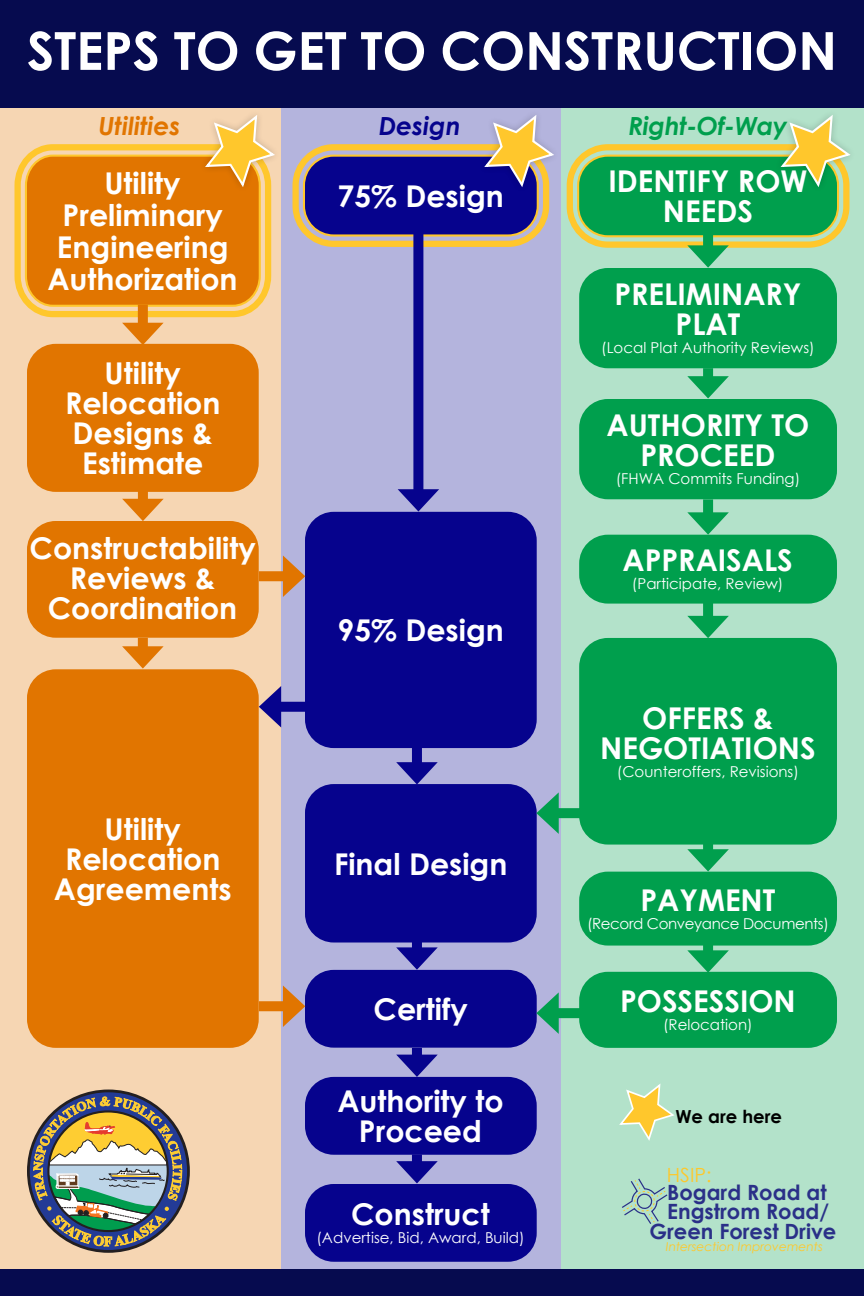
<style>
.page{position:relative;width:864px;height:1296px;background:#fff}
.page>*{position:absolute;margin:0;border:0;box-sizing:border-box;transform-origin:0 0}
.t1{font:700 52.5px "Century Gothic";color:#fff}
.t2{font:700 30px/30px "Century Gothic";color:#fff;text-align:center}
.t3{font:italic 700 25px "Century Gothic";letter-spacing:-.01em;color:#009f4d}
.t4{font:italic 700 25px "Century Gothic";color:#e17500}
.t5{font:italic 700 25px "Century Gothic";color:#06038d}
.t6{font:700 21.05px/19.6px "Century Gothic";color:#2a3088;text-align:center}
.t7{font:19.6px "Century Gothic";color:#fec82b}
.t8{font:700 18px "Century Gothic";color:#000}
.t9{font:15px "Century Gothic";color:#fff}
.t10{font:15px "Century Gothic";letter-spacing:-.025em;color:#fff}
.t11{font:italic 12.25px "Century Gothic";color:#fec82b}
</style>
<div class="page">
<div style="left:0;top:0;width:864px;height:108px;background:#060b4f"></div>
<div style="left:0;top:1269px;width:864px;height:27px;background:#060b4f"></div>
<div style="left:0;top:108px;width:281px;height:1161px;background:#f6d6b3"></div>
<div style="left:561px;top:108px;width:303px;height:1161px;background:#b3e2ca"></div>
<div style="left:281px;top:108px;width:280px;height:1161px;background:#b4b4dd"></div>
<div style="left:27px;top:344px;width:232px;height:148px;background:#e17500;border-radius:29px"></div>
<div style="left:15px;top:144px;width:256px;height:173px;border:6px solid #ffc72c;border-radius:37px"></div>
<div style="left:27px;top:521px;width:232px;height:117px;background:#e17500;border-radius:29px"></div>
<div style="left:27px;top:669px;width:232px;height:379px;background:#e17500;border-radius:29px"></div>
<div style="left:304px;top:156px;width:234px;height:79px;background:#06038d;border-radius:30px"></div>
<div style="left:292px;top:144px;width:257px;height:103px;border:6px solid #ffc72c;border-radius:38px"></div>
<div style="left:303px;top:155px;width:236px;height:82px;border:2px solid #ffc72c;border-radius:30px"></div>
<div style="left:305px;top:512px;width:232px;height:236px;background:#06038d;border-radius:29px"></div>
<div style="left:305px;top:784px;width:232px;height:159px;background:#06038d;border-radius:29px"></div>
<div style="left:305px;top:970px;width:232px;height:78px;background:#06038d;border-radius:29px"></div>
<div style="left:305px;top:1077px;width:232px;height:78px;background:#06038d;border-radius:29px"></div>
<div style="left:305px;top:1184px;width:232px;height:78px;background:#06038d;border-radius:29px"></div>
<div style="left:578px;top:156px;width:260px;height:80px;background:#009f4d;border-radius:30px"></div>
<div style="left:567px;top:144px;width:283px;height:104px;border:6px solid #ffc72c;border-radius:38px"></div>
<div style="left:577px;top:155px;width:262px;height:82px;border:2px solid #ffc72c;border-radius:30px"></div>
<div style="left:579px;top:268px;width:258px;height:100px;background:#009f4d;border-radius:29px"></div>
<div style="left:579px;top:399px;width:258px;height:100px;background:#009f4d;border-radius:29px"></div>
<div style="left:579px;top:535px;width:258px;height:69px;background:#009f4d;border-radius:29px"></div>
<div style="left:579px;top:638px;width:258px;height:207px;background:#009f4d;border-radius:29px"></div>
<div style="left:579px;top:872px;width:258px;height:74px;background:#009f4d;border-radius:29px"></div>
<div style="left:579px;top:972px;width:258px;height:76px;background:#009f4d;border-radius:29px"></div>
<div style="left:138px;top:305px;width:10px;height:24px;background:#e17500"></div>
<svg style="left:122px;top:323px;width:42px;height:21px"></svg>
<div style="left:703px;top:235px;width:10px;height:17px;background:#009f4d"></div>
<svg style="left:687px;top:245px;width:42px;height:23px"></svg>
<div style="left:703px;top:368px;width:10px;height:14px;background:#009f4d"></div>
<svg style="left:687px;top:376px;width:42px;height:23px"></svg>
<div style="left:703px;top:499px;width:10px;height:19px;background:#009f4d"></div>
<svg style="left:687px;top:512px;width:42px;height:23px"></svg>
<div style="left:703px;top:601px;width:10px;height:21px;background:#009f4d"></div>
<svg style="left:687px;top:616px;width:42px;height:22px"></svg>
<div style="left:703px;top:829px;width:10px;height:26px;background:#009f4d"></div>
<svg style="left:687px;top:849px;width:42px;height:23px"></svg>
<div style="left:703px;top:944px;width:10px;height:12px;background:#009f4d"></div>
<svg style="left:687px;top:950px;width:42px;height:22px"></svg>
<div style="left:412px;top:748px;width:10px;height:20px;background:#06038d"></div>
<svg style="left:396px;top:762px;width:42px;height:23px"></svg>
<div style="left:412px;top:942px;width:10px;height:12px;background:#06038d"></div>
<svg style="left:396px;top:947px;width:42px;height:23px"></svg>
<div style="left:412px;top:1048px;width:10px;height:13px;background:#06038d"></div>
<svg style="left:396px;top:1055px;width:42px;height:22px"></svg>
<div style="left:412px;top:1154px;width:10px;height:13px;background:#06038d"></div>
<svg style="left:396px;top:1161px;width:42px;height:23px"></svg>
<div style="left:413px;top:234px;width:10px;height:261px;background:#06038d"></div>
<svg style="left:398px;top:489px;width:41px;height:23px"></svg>
<div style="left:138px;top:490px;width:10px;height:15px;background:#e17500"></div>
<svg style="left:122px;top:499px;width:42px;height:22px"></svg>
<svg style="left:24px;top:115px;width:251px;height:193px"></svg>
<div style="left:478px;top:108px;width:82px;height:85px;background:#000;opacity:.2"></div>
<svg style="left:482px;top:112px;width:75px;height:78px"></svg>
<div style="left:774px;top:108px;width:83px;height:85px;background:#000;opacity:.2"></div>
<svg style="left:778px;top:112px;width:75px;height:78px"></svg>
<svg style="left:619px;top:1083px;width:56px;height:58px"></svg>
<div style="left:138px;top:638px;width:10px;height:14px;background:#e17500"></div>
<svg style="left:122px;top:646px;width:42px;height:23px"></svg>
<div style="left:259px;top:571px;width:30px;height:10px;background:#e17500"></div>
<svg style="left:283px;top:555px;width:22px;height:42px"></svg>
<div style="left:259px;top:1001px;width:30px;height:10px;background:#e17500"></div>
<svg style="left:283px;top:985px;width:22px;height:42px"></svg>
<div style="left:553px;top:808px;width:29px;height:10px;background:#009f4d"></div>
<svg style="left:536px;top:792px;width:23px;height:42px"></svg>
<div style="left:553px;top:1008px;width:27px;height:10px;background:#009f4d"></div>
<svg style="left:536px;top:992px;width:23px;height:42px"></svg>
<div style="left:275px;top:702px;width:30px;height:10px;background:#06038d"></div>
<svg style="left:259px;top:686px;width:22px;height:42px"></svg>
<svg style="left:28px;top:1091px;width:160px;height:161px"></svg>
<div style="left:27px;top:1090px;width:163px;height:163px;border:3px solid #231f20;border-radius:50%"></div>
<svg style="left:33px;top:1096px;width:149px;height:150px;background:#9b9c85"></svg>
<svg style="left:622px;top:1178px;width:46px;height:46px"></svg>
<p class="t1" style="left:27px;top:11px;width:812px">STEPS TO GET TO CONSTRUCTION</p>
<p class="t4" style="left:99px;top:107px;width:83px">Utilities</p>
<p class="t5" style="left:379px;top:107px;width:83px">Design</p>
<p class="t3" style="left:628px;top:107px;width:161px">Right-Of-Way</p>
<p class="t2" style="left:47px;top:166px;width:192px;line-height:32px">Utility<br>Preliminary<br>Engineering<br>Authorization</p>
<p class="t2" style="left:65px;top:357px;width:157px">Utility<br>Relocation<br>Designs &amp;<br>Estimate</p>
<p class="t2" style="left:30px;top:532px;width:228px">Constructability<br>Reviews &amp;<br>Coordination</p>
<p class="t2" style="left:338px;top:180px;width:168px">75% Design</p>
<p class="t2" style="left:338px;top:614px;width:168px">95% Design</p>
<p class="t2" style="left:54px;top:813px;width:179px">Utility<br>Relocation<br>Agreements</p>
<p class="t2" style="left:334px;top:847px;width:175px">Final Design</p>
<p class="t2" style="left:374px;top:993px;width:96px">Certify</p>
<p class="t2" style="left:337px;top:1085px;width:168px">Authority to<br>Proceed</p>
<p class="t2" style="left:351px;top:1198px;width:140px">Construct</p>
<p class="t9" style="left:316px;top:1227px;width:210px">(Advertise, Bid, Award, Build)</p>
<p class="t2" style="left:608px;top:165px;width:201px">IDENTIFY ROW<br>NEEDS</p>
<p class="t2" style="left:614px;top:278px;width:189px">PRELIMINARY<br>PLAT</p>
<p class="t9" style="left:601px;top:337px;width:215px">(Local Plat Authority Reviews)</p>
<p class="t2" style="left:607px;top:409px;width:204px">AUTHORITY TO<br>PROCEED</p>
<p class="t9" style="left:616px;top:468px;width:186px">(FHWA Commits Funding)</p>
<p class="t2" style="left:623px;top:544px;width:172px">APPRAISALS</p>
<p class="t9" style="left:632px;top:573px;width:153px">(Participate, Review)</p>
<p class="t2" style="left:600px;top:701px;width:217px">OFFERS &amp;<br>NEGOTIATIONS</p>
<p class="t9" style="left:617px;top:761px;width:184px">(Counteroffers, Revisions)</p>
<p class="t2" style="left:640px;top:884px;width:137px">PAYMENT</p>
<p class="t10" style="left:587px;top:913px;width:243px">(Record Conveyance Documents)</p>
<p class="t2" style="left:620px;top:985px;width:177px">POSSESSION</p>
<p class="t9" style="left:663px;top:1014px;width:91px">(Relocation)</p>
<p class="t8" style="left:675px;top:1103px;width:108px">We are here</p>
<p class="t7" style="left:667px;top:1161px;width:46px">HSIP:</p>
<p class="t6" style="left:649px;top:1181px;width:188px">Bogard Road at<br>Engstrom Road/<br>Green Forest Drive</p>
<p class="t11" style="left:666px;top:1238px;width:158px">Intersection Improvements</p>
</div>
